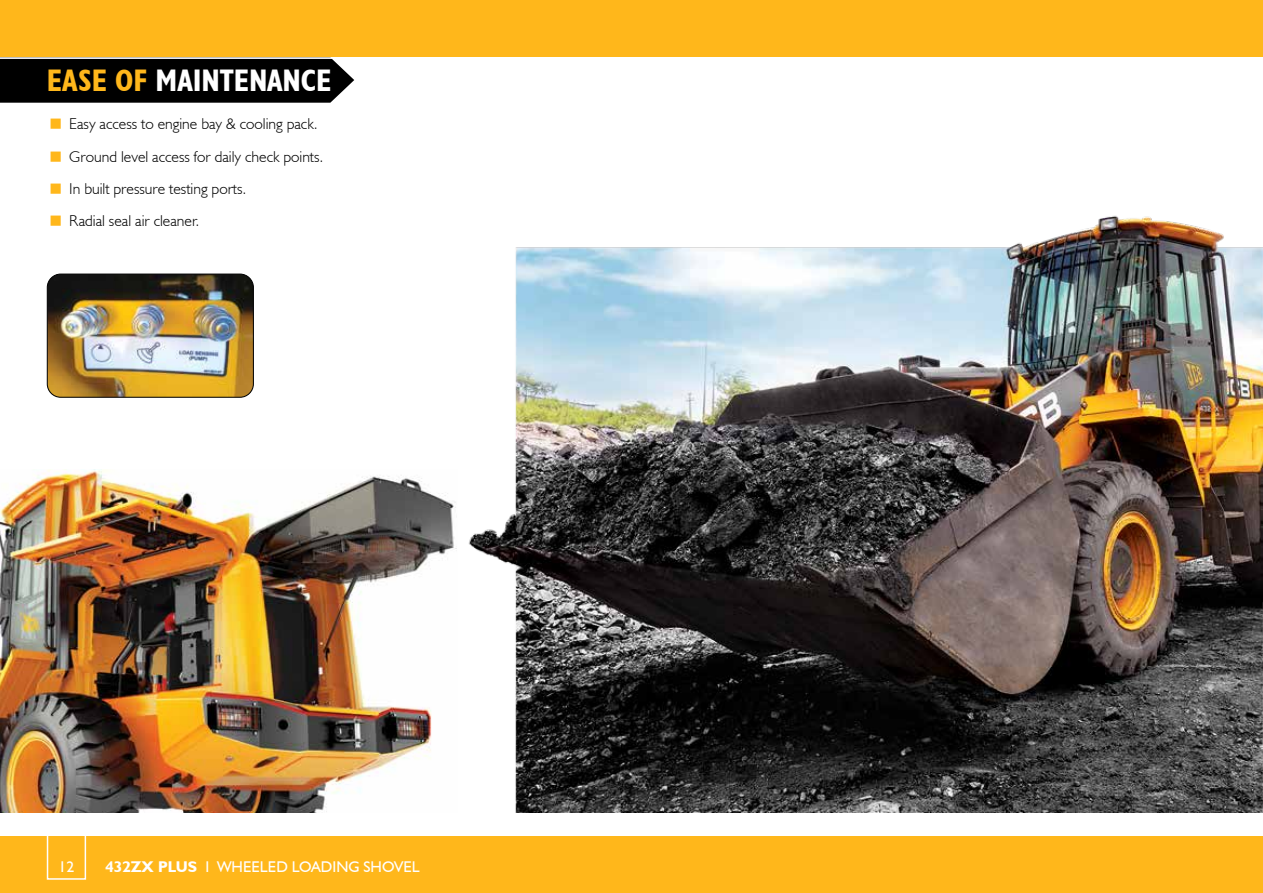
<style>
.page{position:relative;width:1263px;height:893px;background:#ffb71b}
.page>*{position:absolute;margin:0;border:0;box-sizing:border-box;transform-origin:0 0}
.t1{font:700 condensed 31.2px "JCB Euro";color:#fff}
.t2{font:300 15.75px/32.2px "JCB Euro";color:#000}
.t3{font:15.6px "JCB Euro Roman";color:#fff}
.s1{color:#ffb71b}
.s2{font-family:"JCB Euro";font-weight:700}
</style>
<div class="page">
<div style="left:0;top:57px;width:1263px;height:779px;background:#fff"></div>
<div style="left:0;top:59px;width:354px;height:44px;background:#000"></div>
<img style="left:0;top:469px;width:450px;height:343px">
<img style="left:450px;top:215px;width:813px;height:597px">
<img style="left:47px;top:274px;width:206px;height:122px">
<div style="left:47px;top:274px;width:207px;height:124px;border:1px solid #000;border-radius:13px"></div>
<div style="left:47px;top:833px;width:39px;height:47px;border:2px solid #fff"></div>
<h1 class="t1" style="left:47px;top:61px;width:286px"><span class="s1">EASE OF</span> MAINTENANCE</h1>
<p class="t2" style="left:69px;top:108px;width:256px">Easy access to engine bay &amp; cooling pack.<br>Ground level access for daily check points.<br>In built pressure testing ports.<br>Radial seal air cleaner.</p>
<p class="t3" style="left:59px;top:857px;width:17px">12</p>
<p class="t3" style="left:105px;top:857px;width:316px"><span class="s2">432ZX PLUS</span> I WHEELED LOADING SHOVEL</p>
</div>
